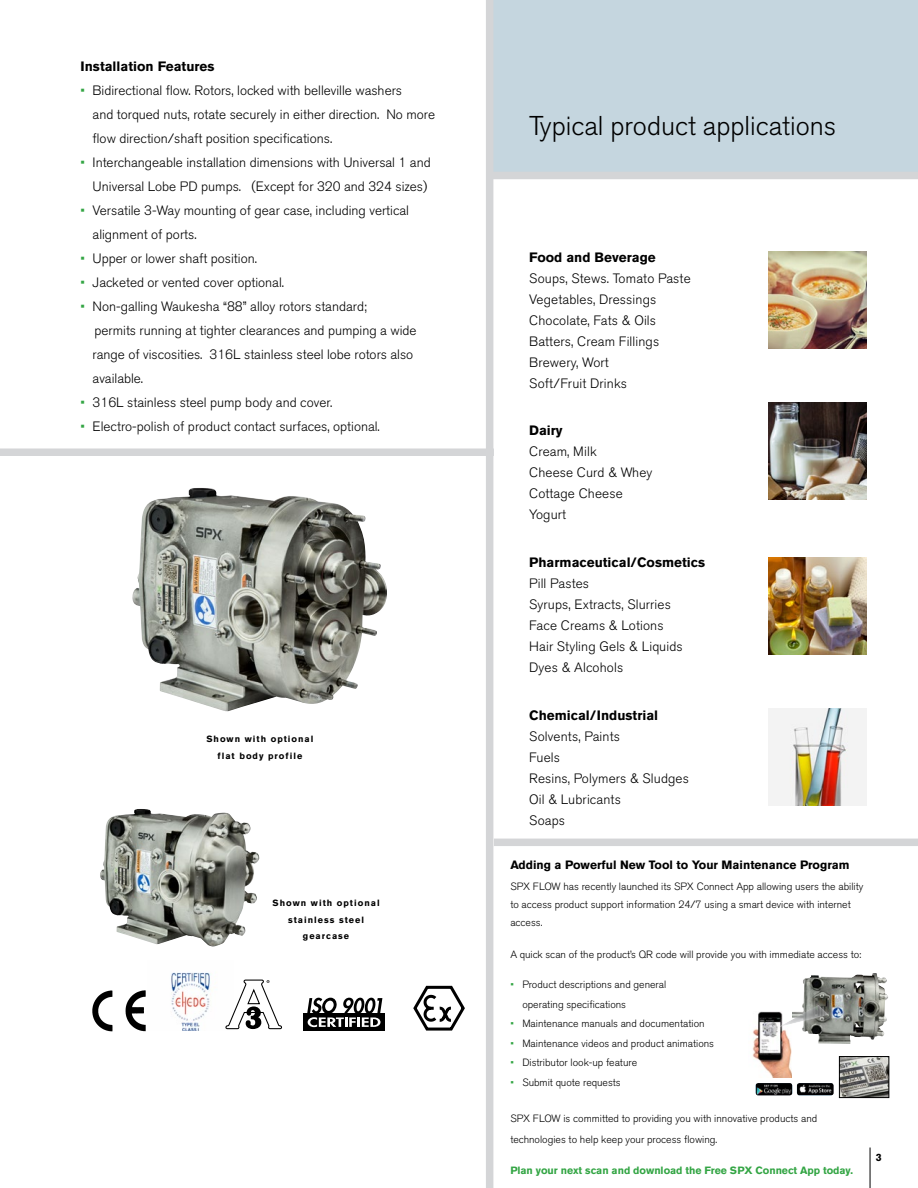
<style>
.page{position:relative;width:918px;height:1188px;background:#fff}
.page>*{position:absolute;margin:0;border:0;box-sizing:border-box;transform-origin:0 0}
.Boxed_Column_Headlin{font:300 27px "Akzidenz Grotesk BE";color:#000}
.Thumbnail_Descriptio{font:300 13.5px/21px "Akzidenz Grotesk BE";color:#000}
.Body_Copy___Sub-Head{font:700 13.5px "Akzidenz Grotesk BE";color:#000}
.Body_Copy_Headline{font:700 13.5px "Akzidenz Grotesk BE";color:#000}
.Body_Copy_Sub-Headli{font:700 12px "Akzidenz Grotesk BE";color:#000}
.Body_Copy__16pt_Lead{font:300 10.5px/18px "Akzidenz Grotesk BE";color:#000}
.Body_Copy__16pt_Lead-2{font:700 10.5px "Akzidenz Grotesk BE";letter-spacing:-.005em;color:#33a544}
.t1{font:700 10.5px "Akzidenz Grotesk BE";color:#000}
.Captions__Center_Ali{font:700 9px/16.5px "Akzidenz Grotesk BE";letter-spacing:.11em;color:#000;text-align:center}
.s1{color:#33a544}
</style>
<div class="page">
<hr style="left:870px;top:1148px;width:1px;height:40px;background:#000">
<img style="left:171px;top:972px;width:40px;height:59px">
<img style="left:132px;top:488px;width:255px;height:224px">
<svg style="left:225px;top:980px;width:57px;height:50px"></svg>
<svg style="left:413px;top:986px;width:52px;height:45px"></svg>
<img style="left:92px;top:990px;width:54px;height:42px">
<div style="left:303px;top:1013px;width:82px;height:18px;background:#000"></div>
<svg style="left:307px;top:998px;width:75px;height:29px"></svg>
<img style="left:100px;top:810px;width:160px;height:137px">
<div style="left:492px;top:0;width:426px;height:175px;background:#c5d6df"></div>
<img style="left:769px;top:403px;width:97px;height:97px">
<img style="left:769px;top:557px;width:97px;height:97px">
<img style="left:769px;top:708px;width:97px;height:98px">
<img style="left:769px;top:252px;width:97px;height:97px">
<div style="left:0;top:448px;width:494px;height:8px;background:#d4d5d7"></div>
<div style="left:488px;top:172px;width:430px;height:7px;background:#d4d5d7"></div>
<div style="left:486px;top:0;width:7px;height:1188px;background:#d4d5d7"></div>
<div style="left:494px;top:839px;width:424px;height:7px;background:#d4d5d7"></div>
<img style="left:803px;top:973px;width:70px;height:71px">
<img style="left:756px;top:1083px;width:36px;height:12px">
<img style="left:797px;top:1083px;width:37px;height:12px">
<img style="left:841px;top:1058px;width:46px;height:38px">
<div style="left:839px;top:1056px;width:50px;height:42px;border:1px solid #000"></div>
<img style="left:752px;top:1011px;width:40px;height:66px">
<svg style="left:772px;top:999px;width:63px;height:34px"></svg>
<p class="Body_Copy_Headline" style="left:81px;top:59px;width:135px">Installation Features</p>
<p class="Thumbnail_Descriptio" style="left:93px;top:79px;width:344px;line-height:24px;text-indent:-12px"><span class="s1">•</span> Bidirectional flow. Rotors, locked with belleville washers<br>and torqued nuts, rotate securely in either direction. No more flow direction/shaft position specifications.</p>
<p class="Thumbnail_Descriptio" style="left:81px;top:151px;width:352px;line-height:24px;text-align:right"><span class="s1">•</span> Interchangeable installation dimensions with Universal 1 and<br>Universal Lobe PD pumps. (Except for 320 and 324 sizes)</p>
<p class="Thumbnail_Descriptio" style="left:93px;top:199px;width:318px;line-height:24px;text-indent:-12px"><span class="s1">•</span> Versatile 3-Way mounting of gear case, including vertical alignment of ports.</p>
<p class="Thumbnail_Descriptio" style="left:81px;top:248px;width:178px"><span class="s1">•</span> Upper or lower shaft position.</p>
<p class="Thumbnail_Descriptio" style="left:81px;top:272px;width:205px"><span class="s1">•</span> Jacketed or vented cover optional.</p>
<p class="Thumbnail_Descriptio" style="left:93px;top:295px;width:326px;line-height:24px;text-indent:-12px"><span class="s1">•</span> Non-galling Waukesha “88” alloy rotors standard;<br>permits running at tighter clearances and pumping a wide range of viscosities. 316L stainless steel lobe rotors also available.</p>
<p class="Thumbnail_Descriptio" style="left:81px;top:392px;width:253px"><span class="s1">•</span> 316L stainless steel pump body and cover.</p>
<p class="Thumbnail_Descriptio" style="left:81px;top:416px;width:301px"><span class="s1">•</span> Electro-polish of product contact surfaces, optional.</p>
<p class="Captions__Center_Ali" style="left:206px;top:731px;width:109px">Shown with optional flat body profile</p>
<p class="Captions__Center_Ali" style="left:273px;top:895px;width:109px">Shown with optional stainless steel gearcase</p>
<p class="Boxed_Column_Headlin" style="left:529px;top:111px;width:309px">Typical product applications</p>
<p class="Body_Copy___Sub-Head" style="left:529px;top:249px;width:128px">Food and Beverage</p>
<p class="Thumbnail_Descriptio" style="left:529px;top:268px;width:163px">Soups, Stews. Tomato Paste<br>Vegetables, Dressings<br>Chocolate, Fats &amp; Oils<br>Batters, Cream Fillings<br>Brewery, Wort<br>Soft/Fruit Drinks</p>
<p class="Body_Copy___Sub-Head" style="left:529px;top:423px;width:35px">Dairy</p>
<p class="Thumbnail_Descriptio" style="left:529px;top:442px;width:125px">Cream, Milk<br>Cheese Curd &amp; Whey<br>Cottage Cheese<br>Yogurt</p>
<p class="Body_Copy___Sub-Head" style="left:529px;top:555px;width:177px">Pharmaceutical/Cosmetics</p>
<p class="Thumbnail_Descriptio" style="left:529px;top:573px;width:155px">Pill Pastes<br>Syrups, Extracts, Slurries<br>Face Creams &amp; Lotions<br>Hair Styling Gels &amp; Liquids<br>Dyes &amp; Alcohols</p>
<p class="Body_Copy___Sub-Head" style="left:529px;top:707px;width:130px">Chemical/Industrial</p>
<p class="Thumbnail_Descriptio" style="left:529px;top:726px;width:161px">Solvents, Paints<br>Fuels<br>Resins, Polymers &amp; Sludges<br>Oil &amp; Lubricants<br>Soaps</p>
<p class="Body_Copy_Sub-Headli" style="left:510px;top:857px;width:341px">Adding a Powerful New Tool to Your Maintenance Program</p>
<p class="Body_Copy__16pt_Lead" style="left:510px;top:877px;width:355px">SPX FLOW has recently launched its SPX Connect App allowing users the ability to access product support information 24/7 using a smart device with internet access.</p>
<p class="Body_Copy__16pt_Lead" style="left:510px;top:945px;width:353px">A quick scan of the product’s QR code will provide you with immediate access to:</p>
<p class="Body_Copy__16pt_Lead" style="left:522px;top:975px;width:146px;line-height:19.5px;text-indent:-12px"><span class="s1">•</span> Product descriptions and general operating specifications</p>
<p class="Body_Copy__16pt_Lead" style="left:510px;top:1015px;width:196px"><span class="s1">•</span> Maintenance manuals and documentation</p>
<p class="Body_Copy__16pt_Lead" style="left:510px;top:1034px;width:205px"><span class="s1">•</span> Maintenance videos and product animations</p>
<p class="Body_Copy__16pt_Lead" style="left:510px;top:1054px;width:128px"><span class="s1">•</span> Distributor look-up feature</p>
<p class="Body_Copy__16pt_Lead" style="left:510px;top:1073px;width:112px"><span class="s1">•</span> Submit quote requests</p>
<p class="Body_Copy__16pt_Lead" style="left:510px;top:1108px;width:308px;line-height:21px">SPX FLOW is committed to providing you with innovative products and technologies to help keep your process flowing.</p>
<p class="Body_Copy__16pt_Lead-2" style="left:510px;top:1165px;width:344px">Plan your next scan and download the Free SPX Connect App today.</p>
<p class="t1" style="left:876px;top:1151px;width:7px">3</p>
</div>
